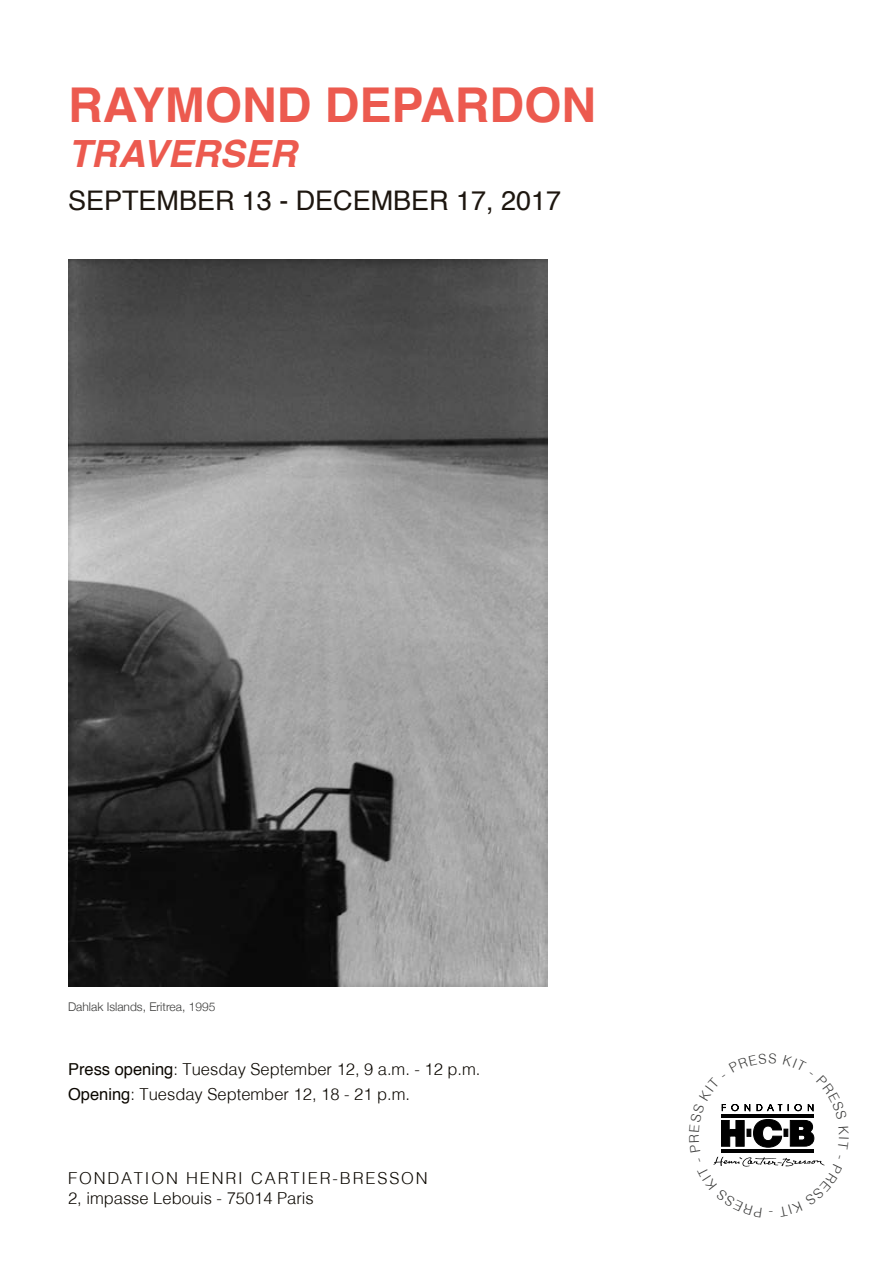
<style>
.page{position:relative;width:893px;height:1263px;background:#fff}
.page>*{position:absolute;margin:0;border:0;box-sizing:border-box;transform-origin:0 0}
.t1{font:700 48px "Helvetica";color:#ec5a4f}
.t2{font:italic 700 37.5px "Helvetica";color:#ec5a4f}
.t3{font:27px "Helvetica";color:#1d160f}
.t4{font:300 16.5px/24.5px "Helvetica";color:#0b0700}
.t5{font:300 16.5px/19.8px "Helvetica";letter-spacing:.11em;color:#0b0700}
.t6{font:300 12px "Helvetica Neue";color:#3c3c3b}
.s1{font-weight:400}
</style>
<div class="page">
<img style="left:68px;top:259px;width:479px;height:727px">
<svg style="left:713px;top:1104px;width:112px;height:63px"></svg>
<h1 class="t1" style="left:68px;top:66px;width:530px">RAYMOND DEPARDON</h1>
<h2 class="t2" style="left:68px;top:123px;width:230px">TRAVERSER</h2>
<h3 class="t3" style="left:68px;top:179px;width:495px">SEPTEMBER 13 - DECEMBER 17, 2017</h3>
<p class="t6" style="left:68px;top:997px;width:149px">Dahlak Islands, Eritrea, 1995</p>
<p class="t4" style="left:68px;top:1058px;width:414px"><span class="s1">Press opening</span>: Tuesday September 12, 9 a.m. - 12 p.m.<br><span class="s1">Opening</span>: Tuesday September 12, 18 - 21 p.m.</p>
<p class="t5" style="left:68px;top:1169px;width:361px">FONDATION HENRI CARTIER-BRESSON<br>2, impasse Lebouis - 75014 Paris</p>
</div>
